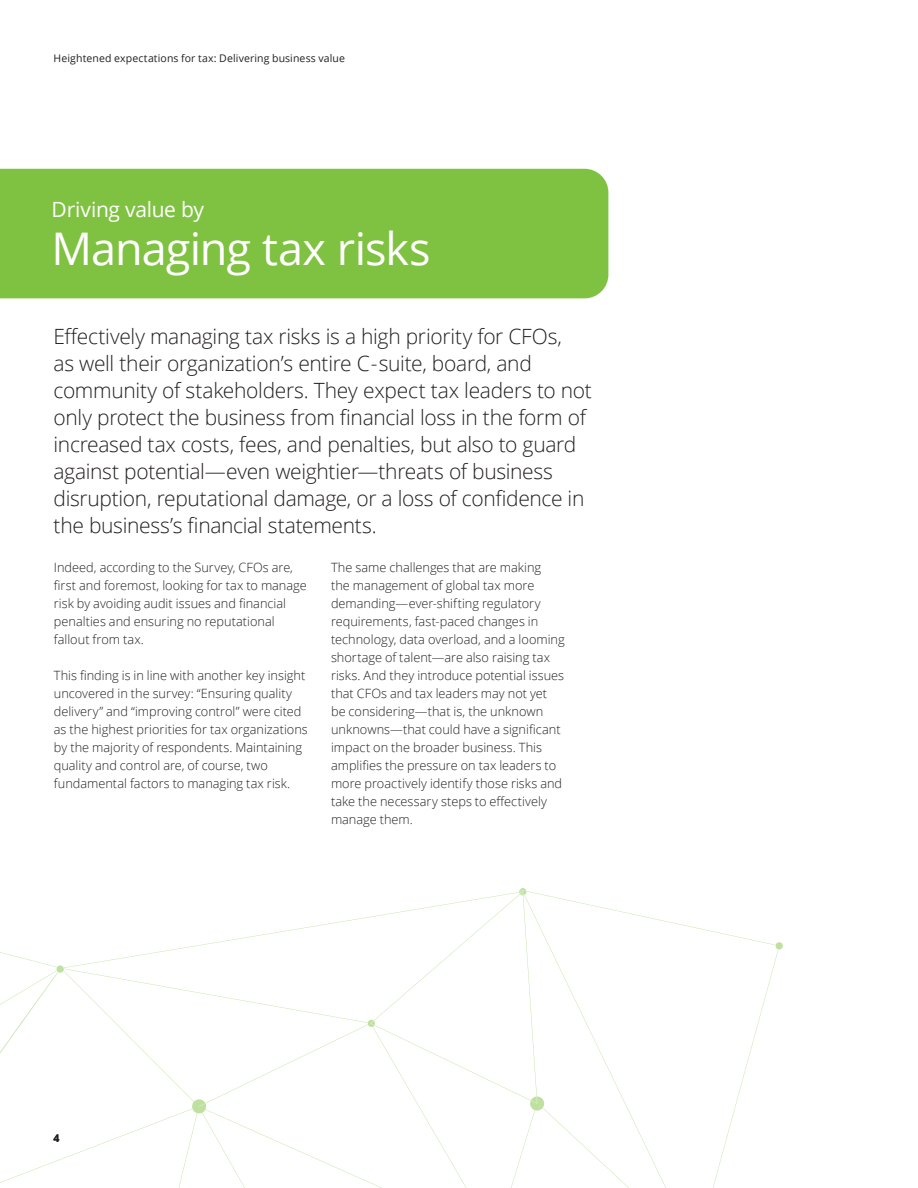
<style>
.page{position:relative;width:918px;height:1188px;background:#fff}
.page>*{position:absolute;margin:0;border:0;box-sizing:border-box;transform-origin:0 0}
.Introduction__14_18p{font:45px "Open Sans";letter-spacing:-.02em;color:#fff}
.Introduction__14_18p-2{font:300 21px/27px "Open Sans";letter-spacing:-.015em;color:#231f20}
.Introduction__14_18p-3{font:21px "Open Sans";letter-spacing:-.015em;color:#fff}
.Introduction__14_18p-4{font:300 12.75px/18px "Open Sans";color:#231f20}
.Brochure_title___Lef{font:10.5px "Open Sans";letter-spacing:.01em;color:#231f20}
.Brochure_title___Lef-2{font:700 10.5px "Open Sans";color:#231f20}
</style>
<div class="page">
<div style="left:0;top:169px;width:608px;height:129px;background:#7fc241"></div>
<svg style="left:0;top:888px;width:783px;height:300px"></svg>
<p class="Brochure_title___Lef" style="left:54px;top:51px;width:293px">Heightened expectations for tax: Delivering business value</p>
<p class="Introduction__14_18p-3" style="left:52px;top:195px;width:154px">Driving value by</p>
<p class="Introduction__14_18p" style="left:52px;top:218px;width:381px">Managing tax risks</p>
<p class="Introduction__14_18p-2" style="left:54px;top:322px;width:540px">Effectively managing tax risks is a high priority for CFOs,<br>as well their organization’s entire C - suite, board, and community of stakeholders. They expect tax leaders to not only protect the business from financial loss in the form of increased tax costs, fees, and penalties, but also to guard against potential—even weightier—threats of business disruption, reputational damage, or a loss of confidence in the business’s financial statements.</p>
<p class="Introduction__14_18p-4" style="left:54px;top:558px;width:254px">Indeed, according to the Survey, CFOs are, first and foremost, looking for tax to manage risk by avoiding audit issues and financial penalties and ensuring no reputational fallout from tax.</p>
<p class="Introduction__14_18p-4" style="left:54px;top:666px;width:255px">This finding is in line with another key insight uncovered in the survey: “Ensuring quality delivery” and “improving control” were cited as the highest priorities for tax organizations by the majority of respondents. Maintaining quality and control are, of course, two fundamental factors to managing tax risk.</p>
<p class="Introduction__14_18p-4" style="left:331px;top:558px;width:235px">The same challenges that are making<br>the management of global tax more demanding—ever-shifting regulatory requirements, fast-paced changes in technology, data overload, and a looming shortage of talent—are also raising tax risks. And they introduce potential issues that CFOs and tax leaders may not yet be considering—that is, the unknown unknowns—that could have a significant impact on the broader business. This amplifies the pressure on tax leaders to more proactively identify those risks and take the necessary steps to effectively manage them.</p>
<p class="Brochure_title___Lef-2" style="left:54px;top:1131px;width:7px">4</p>
</div>
